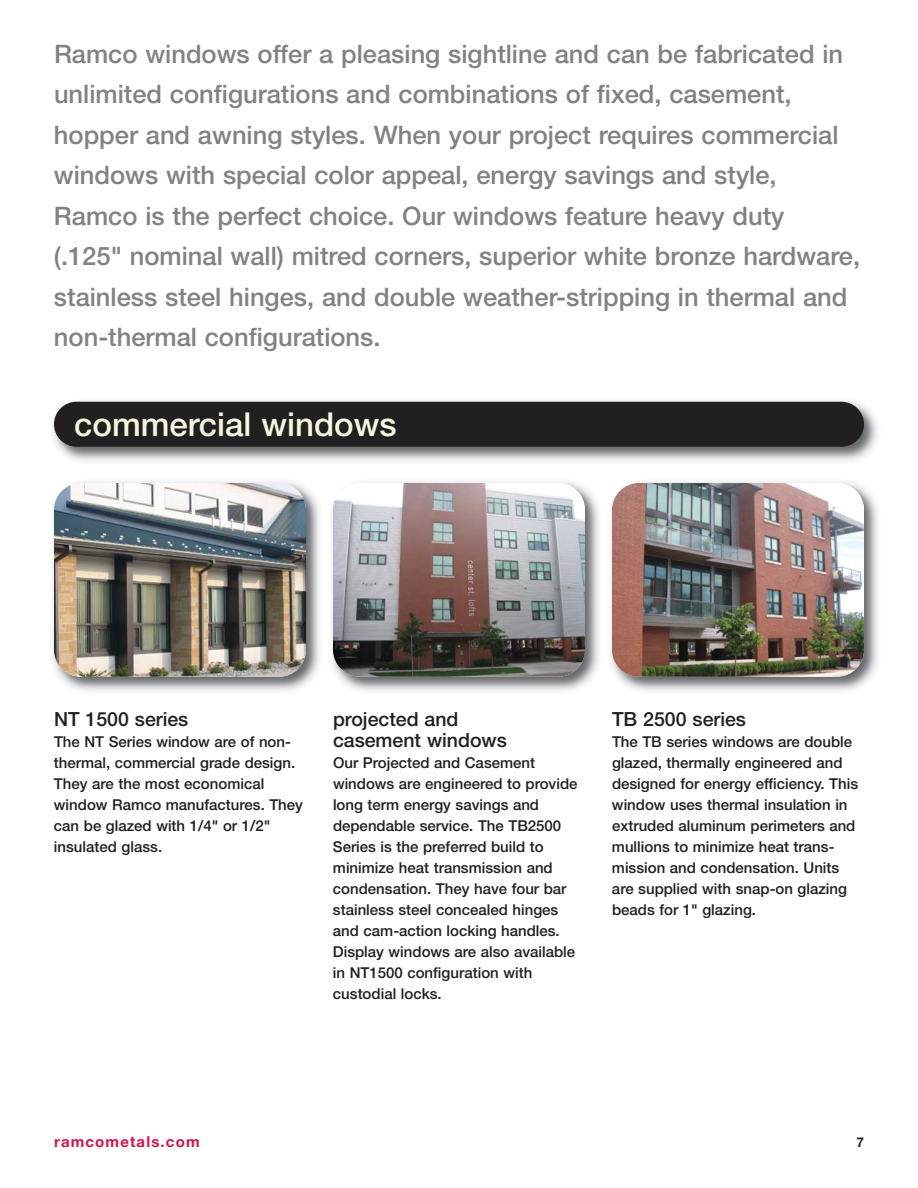
<style>
.page{position:relative;width:918px;height:1188px;background:#fff}
.page>*{position:absolute;margin:0;border:0;box-sizing:border-box;transform-origin:0 0}
.t1{font:500 33px "Helvetica Neue";color:#f7f4e0}
.t2{font:500 25.5px/40.5px "Helvetica Neue";color:#808285}
.t3{font:500 19.5px/21px "Helvetica Neue";color:#231f20}
.t4{font:500 15px/21px "Helvetica Neue";color:#231f20}
.t5{font:700 15px "Helvetica Neue";letter-spacing:.08em;color:#d11349}
.t6{font:700 13.5px "Helvetica Neue";color:#231f20}
</style>
<div class="page">
<img style="left:53px;top:481px;width:267px;height:210px">
<img style="left:54px;top:483px;width:252px;height:194px;border-radius:27px">
<img style="left:332px;top:481px;width:267px;height:210px">
<img style="left:333px;top:483px;width:252px;height:194px;border-radius:27px">
<img style="left:611px;top:481px;width:267px;height:210px">
<img style="left:612px;top:483px;width:252px;height:194px;border-radius:27px">
<img style="left:53px;top:401px;width:825px;height:60px">
<div style="left:54px;top:402px;width:810px;height:45px;background:#231f20;border-radius:22px"></div>
<p class="t2" style="left:54px;top:36px;width:808px">Ramco windows offer a pleasing sightline and can be fabricated in unlimited configurations and combinations of fixed, casement, hopper and awning styles. When your project requires commercial windows with special color appeal, energy savings and style, Ramco is the perfect choice. Our windows feature heavy duty<br>(.125" nominal wall) mitred corners, superior white bronze hardware, stainless steel hinges, and double weather-stripping in thermal and non-thermal configurations.</p>
<h1 class="t1" style="left:74px;top:413px;width:324px">commercial windows</h1>
<h3 class="t3" style="left:54px;top:710px;width:136px">NT 1500 series</h3>
<p class="t4" style="left:54px;top:732px;width:251px">The NT Series window are of non&shy;thermal, commercial grade design.<br>They are the most economical window Ramco manufactures. They can be glazed with 1/4" or 1/2" insulated glass.</p>
<h3 class="t3" style="left:333px;top:710px;width:175px">projected and casement windows</h3>
<p class="t4" style="left:333px;top:753px;width:246px">Our Projected and Casement windows are engineered to provide long term energy savings and dependable service. The TB2500<br>Series is the preferred build to minimize heat transmission and condensation. They have four bar stainless steel concealed hinges and cam-action locking handles.<br>Display windows are also available in NT1500 configuration with custodial locks.</p>
<h3 class="t3" style="left:612px;top:710px;width:136px">TB 2500 series</h3>
<p class="t4" style="left:612px;top:732px;width:248px">The TB series windows are double glazed, thermally engineered and designed for energy efficiency. This window uses thermal insulation in extruded aluminum perimeters and mullions to minimize heat trans&shy;mission and condensation. Units are supplied with snap-on glazing beads for 1" glazing.</p>
<p class="t5" style="left:54px;top:1136px;width:147px">ramcometals.com</p>
<p class="t6" style="left:856px;top:1137px;width:9px">7</p>
</div>
